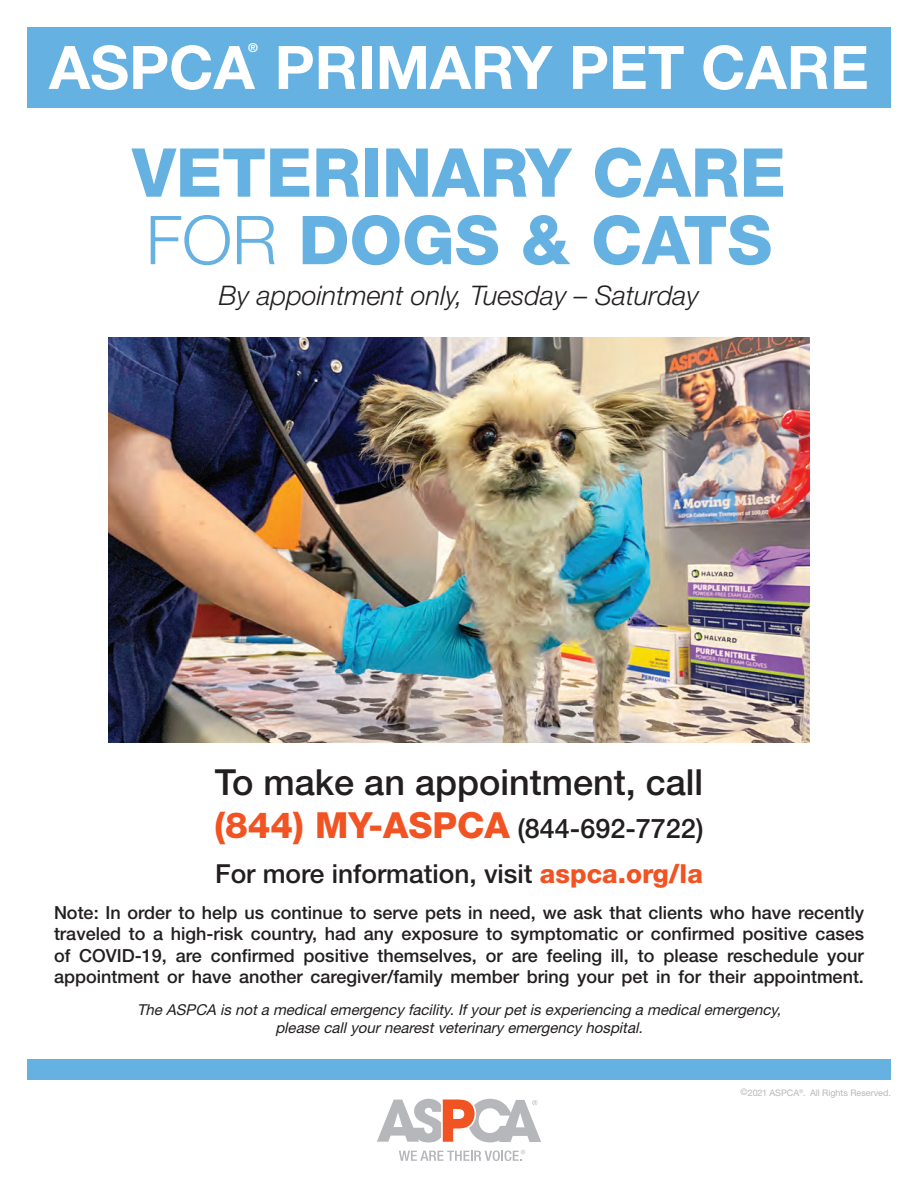
<style>
.page{position:relative;width:918px;height:1188px;background:#fff}
.page>*{position:absolute;margin:0;border:0;box-sizing:border-box;transform-origin:0 0}
.t1{font:800 67.5px/67.5px "Helvetica Neue LT Std";color:#65b1e1}
.t2{font:700 60px "Helvetica Neue LT Std";color:#fff}
.t3{font:500 36px "Helvetica Neue LT Std";color:#231f20}
.t4{font:italic 300 27px "Helvetica Neue LT Std";color:#231f20}
.t5{font:500 27px "Helvetica Neue LT Std";color:#231f20}
.t6{font:500 26.25px "Helvetica Neue LT Std";color:#231f20}
.t7{font:500 18px/21.6px "Helvetica Neue LT Std";color:#231f20;text-align:justify}
.t8{font:italic 15px/18px "Helvetica Neue LT Std";color:#231f20;text-align:center}
.t9{font:700 12.3px "Helvetica Neue LT Std";color:#fff}
.t10{font:9px "Helvetica Neue LT Std";color:#b6b7bb}
.s1{font-weight:300}
.s2{font-weight:800;font-size:36px;color:#f15322}
.s3{font-weight:800;color:#f15322}
</style>
<div class="page">
<div style="left:27px;top:27px;width:864px;height:81px;background:#65b1e1"></div>
<div style="left:27px;top:1060px;width:864px;height:20px;background:#65b1e1"></div>
<img style="left:108px;top:338px;width:702px;height:404px">
<svg style="left:377px;top:1099px;width:164px;height:43px"></svg>
<svg style="left:399px;top:1150px;width:126px;height:11px"></svg>
<p class="t9" style="left:248px;top:40px;width:11px">®</p>
<h2 class="t2" style="left:49px;top:30px;width:821px">ASPCA PRIMARY PET CARE</h2>
<h1 class="t1" style="left:132px;top:139px;width:655px">VETERINARY CARE<br><span class="s1">FOR</span> DOGS &amp; CATS</h1>
<h3 class="t4" style="left:219px;top:279px;width:482px">By appointment only, Tuesday – Saturday</h3>
<h3 class="t3" style="left:215px;top:761px;width:490px">To make an appointment, call</h3>
<h3 class="t5" style="left:214px;top:813px;width:491px"><span class="s2">(844) MY-ASPCA</span> (844-692-7722)</h3>
<h3 class="t6" style="left:215px;top:858px;width:489px">For more information, visit <span class="s3">aspca.org/la</span></h3>
<p class="t7" style="left:54px;top:901px;width:812px">Note: In order to help us continue to serve pets in need, we ask that clients who have recently traveled to a high-risk country, had any exposure to symptomatic or confirmed positive cases of COVID-19, are confirmed positive themselves, or are feeling ill, to please reschedule your appointment or have another caregiver/family member bring your pet in for their appointment.</p>
<p class="t8" style="left:137px;top:1000px;width:649px">The ASPCA is nota medicalemergency facility.Ifyourpetis experiencing a medicalemergency, please callyournearestveterinary emergency hospital.</p>
<p class="t10" style="left:741px;top:1088px;width:152px">©2021 ASPCA<sup>®</sup>. All Rights Reserved.</p>
</div>
